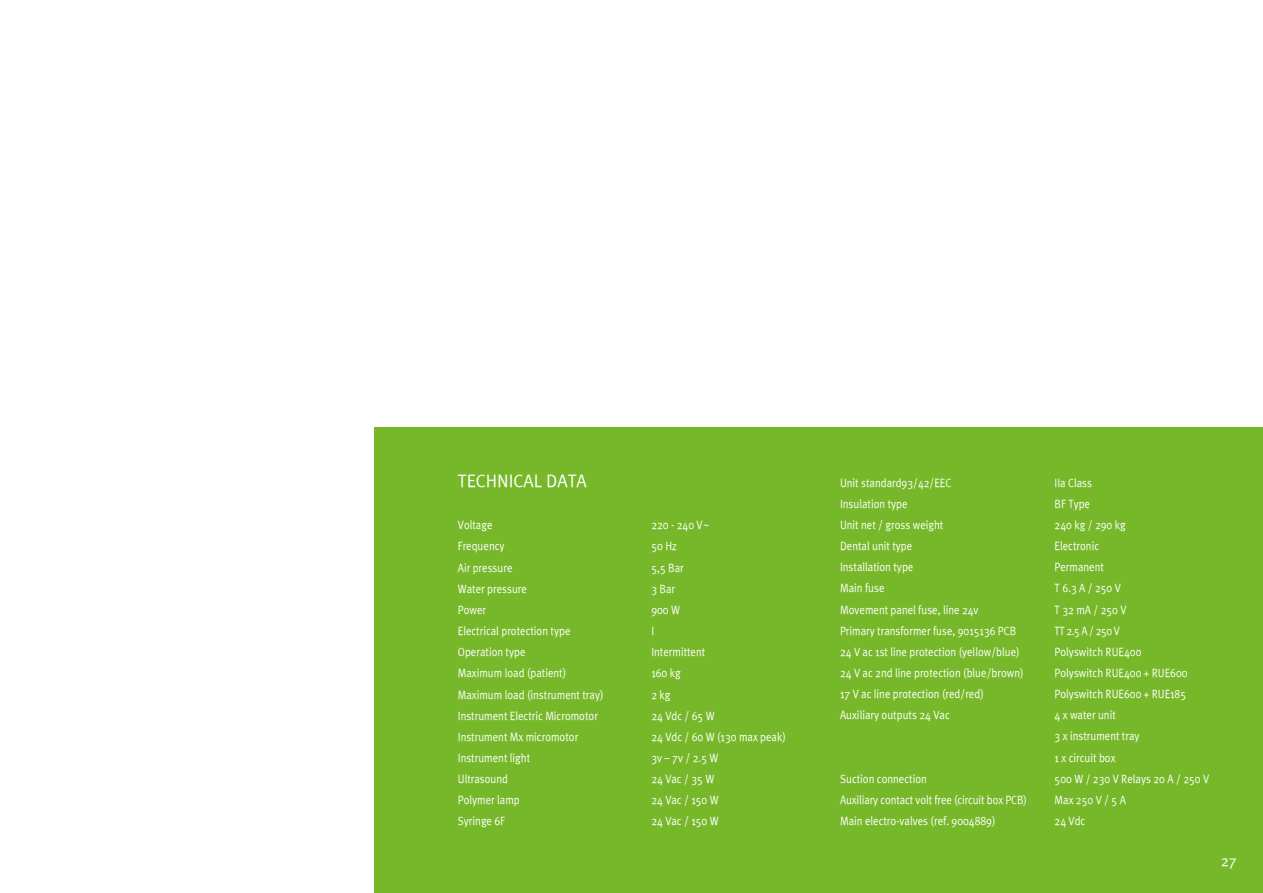
<style>
.page{position:relative;width:1263px;height:893px;background:#fff}
.page>*{position:absolute;margin:0;border:0;box-sizing:border-box;transform-origin:0 0}
.t1{font:18px "Meta Plus Normal Roman";color:#fff}
.t2{font:15px "Meta Plus Normal Roman";color:#fff}
.t3{font:12px/21.1px "Meta Plus Normal Roman";color:#fff;scale:.9 1}
</style>
<div class="page">
<div style="left:374px;top:428px;width:889px;height:465px;background:#76b82a"></div>
<h1 class="t1" style="left:458px;top:470px;width:131px">TECHNICAL DATA</h1>
<p class="t3" style="left:458px;top:514px;width:40px">Voltage</p>
<p class="t3" style="left:651px;top:514px;width:67px">220 - 240 V~</p>
<p class="t3" style="left:458px;top:536px;width:53px">Frequency</p>
<p class="t3" style="left:651px;top:536px;width:30px">50 Hz</p>
<p class="t3" style="left:458px;top:557px;width:62px">Air pressure</p>
<p class="t3" style="left:651px;top:557px;width:38px">5,5 Bar</p>
<p class="t3" style="left:458px;top:578px;width:78px">Water pressure</p>
<p class="t3" style="left:651px;top:578px;width:28px">3 Bar</p>
<p class="t3" style="left:458px;top:599px;width:33px">Power</p>
<p class="t3" style="left:651px;top:599px;width:33px">900 W</p>
<p class="t3" style="left:458px;top:620px;width:127px">Electrical protection type</p>
<p class="t3" style="left:651px;top:620px;width:5px">I</p>
<p class="t3" style="left:458px;top:641px;width:77px">Operation type</p>
<p class="t3" style="left:651px;top:641px;width:61px">Intermittent</p>
<p class="t3" style="left:458px;top:662px;width:122px">Maximum load (patient)</p>
<p class="t3" style="left:651px;top:662px;width:34px">160 kg</p>
<p class="t3" style="left:458px;top:684px;width:163px">Maximum load (instrument tray)</p>
<p class="t3" style="left:651px;top:684px;width:23px">2 kg</p>
<p class="t3" style="left:458px;top:705px;width:157px">Instrument Electric Micromotor</p>
<p class="t3" style="left:651px;top:705px;width:72px">24 Vdc / 65 W</p>
<p class="t3" style="left:458px;top:726px;width:135px">Instrument Mx micromotor</p>
<p class="t3" style="left:651px;top:726px;width:151px">24 Vdc / 60 W (130 max peak)</p>
<p class="t3" style="left:458px;top:747px;width:82px">Instrument light</p>
<p class="t3" style="left:651px;top:747px;width:76px">3v – 7v / 2.5 W</p>
<p class="t3" style="left:458px;top:768px;width:57px">Ultrasound</p>
<p class="t3" style="left:651px;top:768px;width:71px">24 Vac / 35 W</p>
<p class="t3" style="left:458px;top:789px;width:70px">Polymer lamp</p>
<p class="t3" style="left:651px;top:789px;width:76px">24 Vac / 150 W</p>
<p class="t3" style="left:458px;top:810px;width:54px">Syringe 6F</p>
<p class="t3" style="left:651px;top:810px;width:76px">24 Vac / 150 W</p>
<p class="t3" style="left:840px;top:472px;width:125px">Unit standard93/42/EEC</p>
<p class="t3" style="left:1054px;top:472px;width:43px">IIa Class</p>
<p class="t3" style="left:840px;top:493px;width:77px">Insulation type</p>
<p class="t3" style="left:1054px;top:493px;width:41px">BF Type</p>
<p class="t3" style="left:840px;top:514px;width:116px">Unit net / gross weight</p>
<p class="t3" style="left:1054px;top:514px;width:81px">240 kg / 290 kg</p>
<p class="t3" style="left:840px;top:535px;width:82px">Dental unit type</p>
<p class="t3" style="left:1054px;top:535px;width:51px">Electronic</p>
<p class="t3" style="left:840px;top:556px;width:83px">Installation type</p>
<p class="t3" style="left:1054px;top:556px;width:56px">Permanent</p>
<p class="t3" style="left:840px;top:578px;width:51px">Main fuse</p>
<p class="t3" style="left:1054px;top:578px;width:75px">T 6.3 A / 250 V</p>
<p class="t3" style="left:840px;top:599px;width:156px">Movement panel fuse, line 24v</p>
<p class="t3" style="left:1054px;top:599px;width:82px">T 32 mA / 250 V</p>
<p class="t3" style="left:840px;top:620px;width:197px">Primary transformer fuse, 9015136 PCB</p>
<p class="t3" style="left:1054px;top:620px;width:74px">TT 2.5 A / 250 V</p>
<p class="t3" style="left:840px;top:641px;width:201px">24 V ac 1st line protection (yellow/blue)</p>
<p class="t3" style="left:1054px;top:641px;width:98px">Polyswitch RUE400</p>
<p class="t3" style="left:840px;top:662px;width:205px">24 V ac 2nd line protection (blue/brown)</p>
<p class="t3" style="left:1054px;top:662px;width:149px">Polyswitch RUE400 + RUE600</p>
<p class="t3" style="left:840px;top:683px;width:161px">17 V ac line protection (red/red)</p>
<p class="t3" style="left:1054px;top:683px;width:148px">Polyswitch RUE600 + RUE185</p>
<p class="t3" style="left:840px;top:704px;width:123px">Auxiliary outputs 24 Vac</p>
<p class="t3" style="left:1054px;top:704px;width:96px">4 x water unit<br>3 x instrument tray<br>1 x circuit box</p>
<p class="t3" style="left:840px;top:768px;width:98px">Suction connection</p>
<p class="t3" style="left:1054px;top:768px;width:173px">500 W / 230 V Relays 20 A / 250 V</p>
<p class="t3" style="left:840px;top:789px;width:209px">Auxiliary contact volt free (circuit box PCB)</p>
<p class="t3" style="left:1054px;top:789px;width:81px">Max 250 V / 5 A</p>
<p class="t3" style="left:840px;top:810px;width:174px">Main electro-valves (ref. 9004889)</p>
<p class="t3" style="left:1054px;top:810px;width:36px">24 Vdc</p>
<p class="t2" style="left:1221px;top:852px;width:18px">27</p>
</div>
